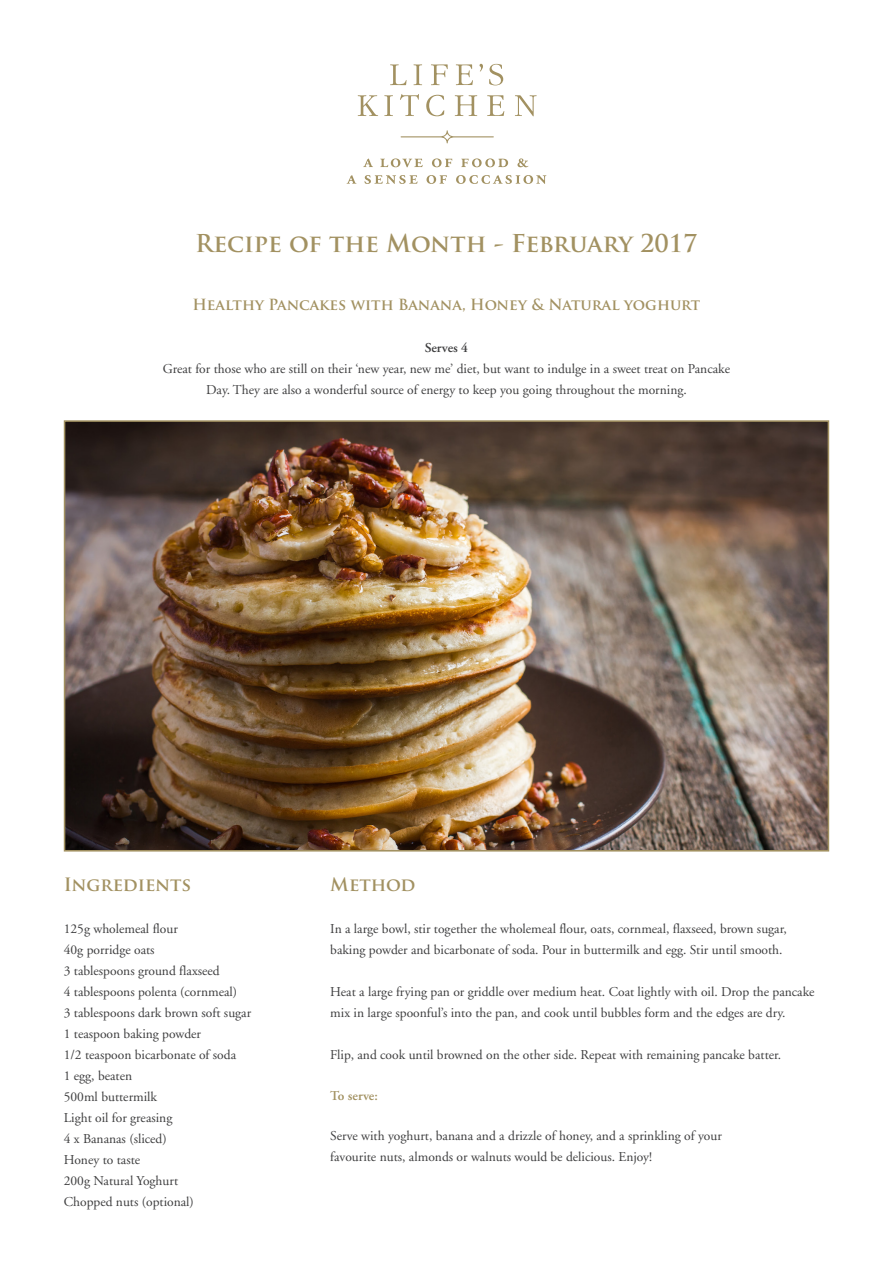
<style>
.page{position:relative;width:893px;height:1263px;background:#fff}
.page>*{position:absolute;margin:0;border:0;box-sizing:border-box;transform-origin:0 0}
.Heading_1{font:700 24px "Trajan Pro";color:#a29161}
.Heading_2{font:700 18px "Trajan Pro";color:#a29161}
.Heading_2-2{font:700 15px "Trajan Pro";color:#a29161}
.t1{font:13.5px/21px "Adobe Garamond";color:#3e3e3f}
.Heading_3{font:600 13.5px "Adobe Garamond";color:#a29161}
.t2{font:600 13.5px "Adobe Garamond";color:#3e3e3f}
</style>
<div class="page">
<svg style="left:401px;top:130px;width:93px;height:13px"></svg>
<svg style="left:363px;top:158px;width:10px;height:9px"></svg>
<svg style="left:380px;top:158px;width:43px;height:9px"></svg>
<svg style="left:432px;top:158px;width:20px;height:9px"></svg>
<svg style="left:461px;top:158px;width:47px;height:9px"></svg>
<svg style="left:517px;top:158px;width:11px;height:9px"></svg>
<svg style="left:365px;top:175px;width:53px;height:9px"></svg>
<svg style="left:427px;top:175px;width:20px;height:9px"></svg>
<svg style="left:456px;top:175px;width:90px;height:9px"></svg>
<svg style="left:347px;top:175px;width:9px;height:9px"></svg>
<svg style="left:390px;top:64px;width:16px;height:21px"></svg>
<svg style="left:413px;top:64px;width:9px;height:21px"></svg>
<svg style="left:431px;top:64px;width:17px;height:21px"></svg>
<svg style="left:456px;top:64px;width:17px;height:21px"></svg>
<svg style="left:479px;top:64px;width:4px;height:8px"></svg>
<svg style="left:489px;top:64px;width:14px;height:21px"></svg>
<svg style="left:358px;top:95px;width:20px;height:21px"></svg>
<svg style="left:384px;top:95px;width:9px;height:21px"></svg>
<svg style="left:400px;top:94px;width:19px;height:22px"></svg>
<svg style="left:426px;top:95px;width:18px;height:21px"></svg>
<svg style="left:455px;top:95px;width:22px;height:21px"></svg>
<svg style="left:487px;top:95px;width:17px;height:21px"></svg>
<svg style="left:515px;top:95px;width:22px;height:21px"></svg>
<img style="left:67px;top:423px;width:759px;height:425px">
<div style="left:64px;top:420px;width:765px;height:431px;border:2px solid #a29161"></div>
<p class="Heading_1" style="left:195px;top:228px;width:504px">Recipe of the Month - February 2017</p>
<p class="Heading_2-2" style="left:193px;top:296px;width:509px">Healthy Pancakes with Banana, Honey &amp; Natural yoghurt</p>
<p class="t2" style="left:425px;top:341px;width:45px">Serves 4</p>
<p class="t1" style="left:163px;top:359px;width:569px;text-align:center">Great for those who are still on their ‘new year, new me’ diet, but want to indulge in a sweet treat on Pancake<br>Day. They are also a wonderful source of energy to keep you going throughout the morning.</p>
<p class="Heading_2" style="left:64px;top:873px;width:129px">Ingredients</p>
<p class="t1" style="left:64px;top:919px;width:116px">125g wholemeal flour</p>
<p class="t1" style="left:64px;top:940px;width:92px">40g porridge oats</p>
<p class="t1" style="left:64px;top:961px;width:157px">3 tablespoons ground flaxseed</p>
<p class="t1" style="left:64px;top:982px;width:175px">4 tablespoons polenta (cornmeal)</p>
<p class="t1" style="left:64px;top:1003px;width:189px">3 tablespoons dark brown soft sugar</p>
<p class="t1" style="left:64px;top:1024px;width:139px">1 teaspoon baking powder</p>
<p class="t1" style="left:64px;top:1045px;width:174px">1/2 teaspoon bicarbonate of soda</p>
<p class="t1" style="left:64px;top:1066px;width:70px">1 egg, beaten</p>
<p class="t1" style="left:64px;top:1087px;width:95px">500ml buttermilk</p>
<p class="t1" style="left:64px;top:1108px;width:110px">Light oil for greasing</p>
<p class="t1" style="left:64px;top:1129px;width:105px">4 x Bananas (sliced)</p>
<p class="t1" style="left:64px;top:1150px;width:78px">Honey to taste</p>
<p class="t1" style="left:64px;top:1171px;width:116px">200g Natural Yoghurt</p>
<p class="t1" style="left:64px;top:1192px;width:132px">Chopped nuts (optional)</p>
<p class="Heading_2" style="left:330px;top:873px;width:87px">Method</p>
<p class="t1" style="left:330px;top:919px;width:458px">In a large bowl, stir together the wholemeal flour, oats, cornmeal, flaxseed, brown sugar, baking powder and bicarbonate of soda. Pour in buttermilk and egg. Stir until smooth.</p>
<p class="t1" style="left:330px;top:982px;width:486px">Heat a large frying pan or griddle over medium heat. Coat lightly with oil. Drop the pancake mix in large spoonful’s into the pan, and cook until bubbles form and the edges are dry.</p>
<p class="t1" style="left:330px;top:1045px;width:452px">Flip, and cook until browned on the other side. Repeat with remaining pancake batter.</p>
<p class="Heading_3" style="left:330px;top:1088px;width:49px">To serve:</p>
<p class="t1" style="left:330px;top:1126px;width:393px">Serve with yoghurt, banana and a drizzle of honey, and a sprinkling of your favourite nuts, almonds or walnuts would be delicious. Enjoy!</p>
</div>
